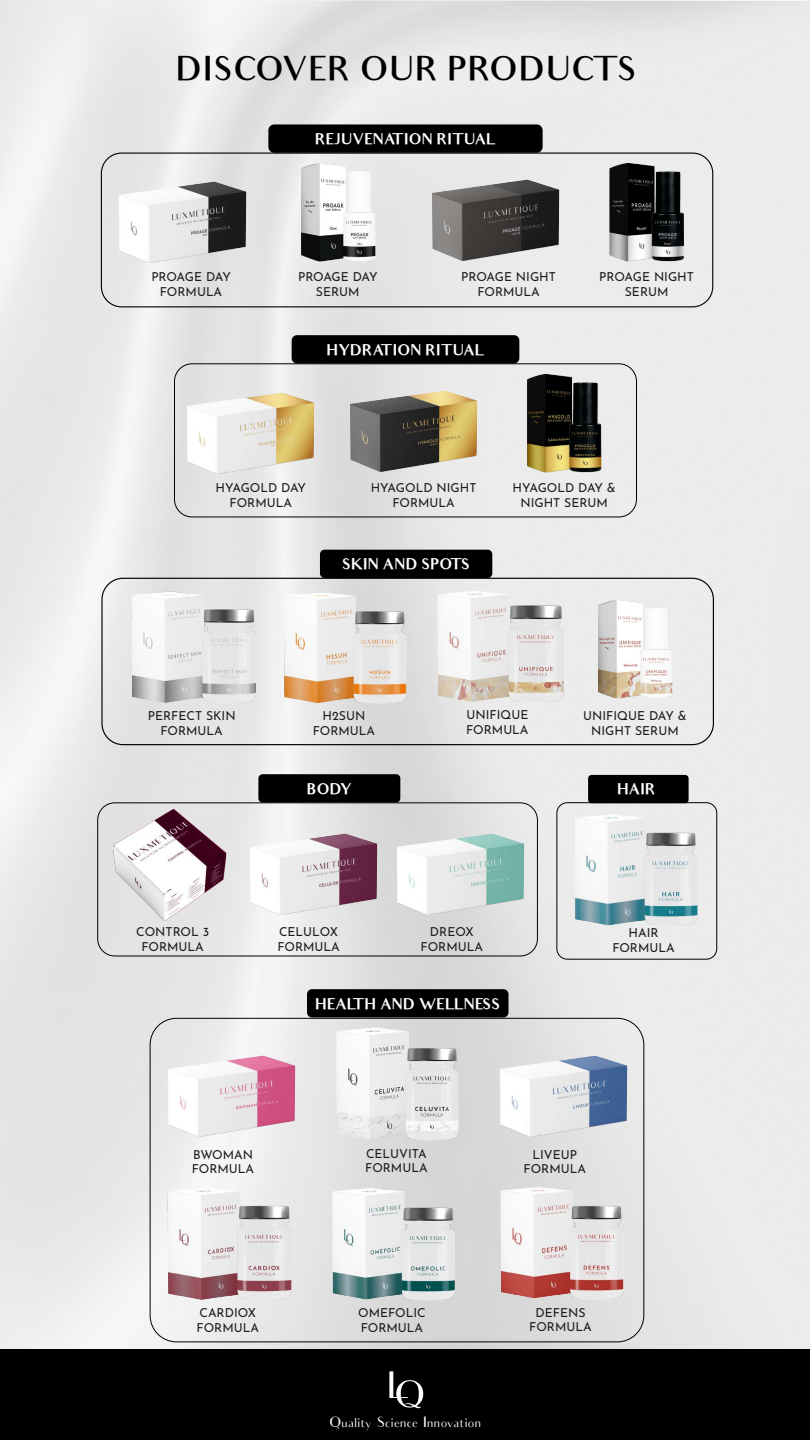
<style>
.page{position:relative;width:810px;height:1440px;background:#fff}
.page>*{position:absolute;margin:0;border:0;box-sizing:border-box;transform-origin:0 0}
.t1{font:36.97px "Audrey";color:#fff}
.t2{font:500 33px "Audrey";color:#000}
.t3{font:700 14.7px "Audrey";color:#fff}
.t4{font:14.55px "Audrey";letter-spacing:-.075em;color:#fff}
.t5{font:12.3px/14.8px "Josefin Sans";color:#1d1d1b;text-align:center}
</style>
<div class="page">
<img style="left:0;top:0;width:810px;height:1349px">
<div style="left:0;top:1349px;width:810px;height:91px;background:#000"></div>
<svg style="left:396px;top:1380px;width:27px;height:28px"></svg>
<div style="left:268px;top:124px;width:275px;height:29px;background:#000;border-radius:6px"></div>
<img style="left:66px;top:138px;width:246px;height:164px">
<img style="left:380px;top:137px;width:246px;height:164px">
<img style="left:234px;top:140px;width:216px;height:144px">
<img style="left:543px;top:140px;width:216px;height:144px">
<img style="left:621px;top:576px;width:126px;height:144px">
<div style="left:101px;top:153px;width:612px;height:154px;border:1px solid #000;border-radius:20px"></div>
<div style="left:320px;top:550px;width:172px;height:28px;background:#000;border-radius:5px"></div>
<img style="left:69px;top:564px;width:152px;height:164px">
<img style="left:221px;top:564px;width:154px;height:164px">
<img style="left:375px;top:564px;width:246px;height:164px">
<div style="left:101px;top:578px;width:613px;height:167px;border:1px solid #000;border-radius:21px"></div>
<img style="left:105px;top:1161px;width:164px;height:164px">
<img style="left:269px;top:1166px;width:169px;height:159px">
<img style="left:274px;top:1002px;width:246px;height:164px">
<img style="left:438px;top:1161px;width:246px;height:164px">
<div style="left:588px;top:775px;width:101px;height:28px;background:#000;border-radius:4px"></div>
<img style="left:513px;top:787px;width:246px;height:164px">
<div style="left:556px;top:802px;width:161px;height:158px;border:1px solid #000;border-radius:10px"></div>
<div style="left:292px;top:335px;width:227px;height:28px;background:#000;border-radius:5px"></div>
<div style="left:307px;top:989px;width:201px;height:28px;background:#000;border-radius:5px"></div>
<img style="left:135px;top:349px;width:246px;height:164px">
<img style="left:297px;top:347px;width:246px;height:165px">
<img style="left:460px;top:351px;width:217px;height:144px">
<div style="left:174px;top:363px;width:463px;height:154px;border:1px solid #000;border-radius:18px"></div>
<div style="left:258px;top:774px;width:142px;height:29px;background:#000;border-radius:4px"></div>
<img style="left:55px;top:782px;width:204px;height:154px">
<img style="left:197px;top:791px;width:148px;height:163px">
<img style="left:345px;top:790px;width:246px;height:164px">
<img style="left:116px;top:1013px;width:246px;height:164px">
<img style="left:448px;top:1013px;width:246px;height:164px">
<div style="left:97px;top:802px;width:441px;height:154px;border:1px solid #000;border-radius:17px"></div>
<h2 class="t2" style="left:176px;top:51px;width:463px">DISCOVER OUR PRODUCTS</h2>
<p class="t3" style="left:315px;top:131px;width:182px">REJUVENATION RITUAL</p>
<p class="t5" style="left:298px;top:268px;width:81px">PROAGE DAY<br>SERUM</p>
<p class="t5" style="left:599px;top:268px;width:96px">PROAGE NIGHT<br>SERUM</p>
<p class="t5" style="left:151px;top:268px;width:81px">PROAGE DAY<br>FORMULA</p>
<p class="t5" style="left:461px;top:268px;width:96px">PROAGE NIGHT<br>FORMULA</p>
<p class="t3" style="left:327px;top:341px;width:159px">HYDRATION RITUAL</p>
<p class="t5" style="left:216px;top:479px;width:92px">HYAGOLD DAY<br>FORMULA</p>
<p class="t5" style="left:371px;top:479px;width:107px">HYAGOLD NIGHT<br>FORMULA</p>
<p class="t5" style="left:512px;top:479px;width:105px">HYAGOLD DAY &amp;<br>NIGHT SERUM</p>
<p class="t3" style="left:342px;top:556px;width:129px">SKIN AND SPOTS</p>
<p class="t5" style="left:148px;top:707px;width:89px">PERFECT SKIN<br>FORMULA</p>
<p class="t5" style="left:313px;top:707px;width:64px">H2SUN<br>FORMULA</p>
<p class="t5" style="left:466px;top:707px;width:64px;text-align:left">UNIFIQUE<br>FORMULA</p>
<p class="t5" style="left:583px;top:707px;width:105px">UNIFIQUE DAY &amp;<br>NIGHT SERUM</p>
<p class="t3" style="left:307px;top:781px;width:46px">BODY</p>
<p class="t3" style="left:617px;top:781px;width:40px">HAIR</p>
<p class="t5" style="left:136px;top:923px;width:74px">CONTROL 3<br>FORMULA</p>
<p class="t5" style="left:277px;top:923px;width:64px;text-align:left">CELULOX<br>FORMULA</p>
<p class="t5" style="left:421px;top:923px;width:64px">DREOX<br>FORMULA</p>
<p class="t3" style="left:315px;top:995px;width:187px">HEALTH AND WELLNESS</p>
<p class="t5" style="left:612px;top:925px;width:64px">HAIR<br>FORMULA</p>
<p class="t5" style="left:365px;top:1145px;width:64px;text-align:left">CELUVITA<br>FORMULA</p>
<p class="t5" style="left:192px;top:1146px;width:64px;text-align:left">BWOMAN<br>FORMULA</p>
<p class="t5" style="left:524px;top:1146px;width:64px">LIVEUP<br>FORMULA</p>
<p class="t5" style="left:197px;top:1305px;width:64px;text-align:left">CARDIOX<br>FORMULA</p>
<p class="t5" style="left:358px;top:1305px;width:69px;text-align:left">OMEFOLIC<br>FORMULA</p>
<h1 class="t1" style="left:387px;top:1365px;width:25px">L</h1>
<p class="t4" style="left:329px;top:1414px;width:155px">Quality Science Innovation</p>
<p class="t5" style="left:529px;top:1304px;width:64px">DEFENS<br>FORMULA</p>
</div>
